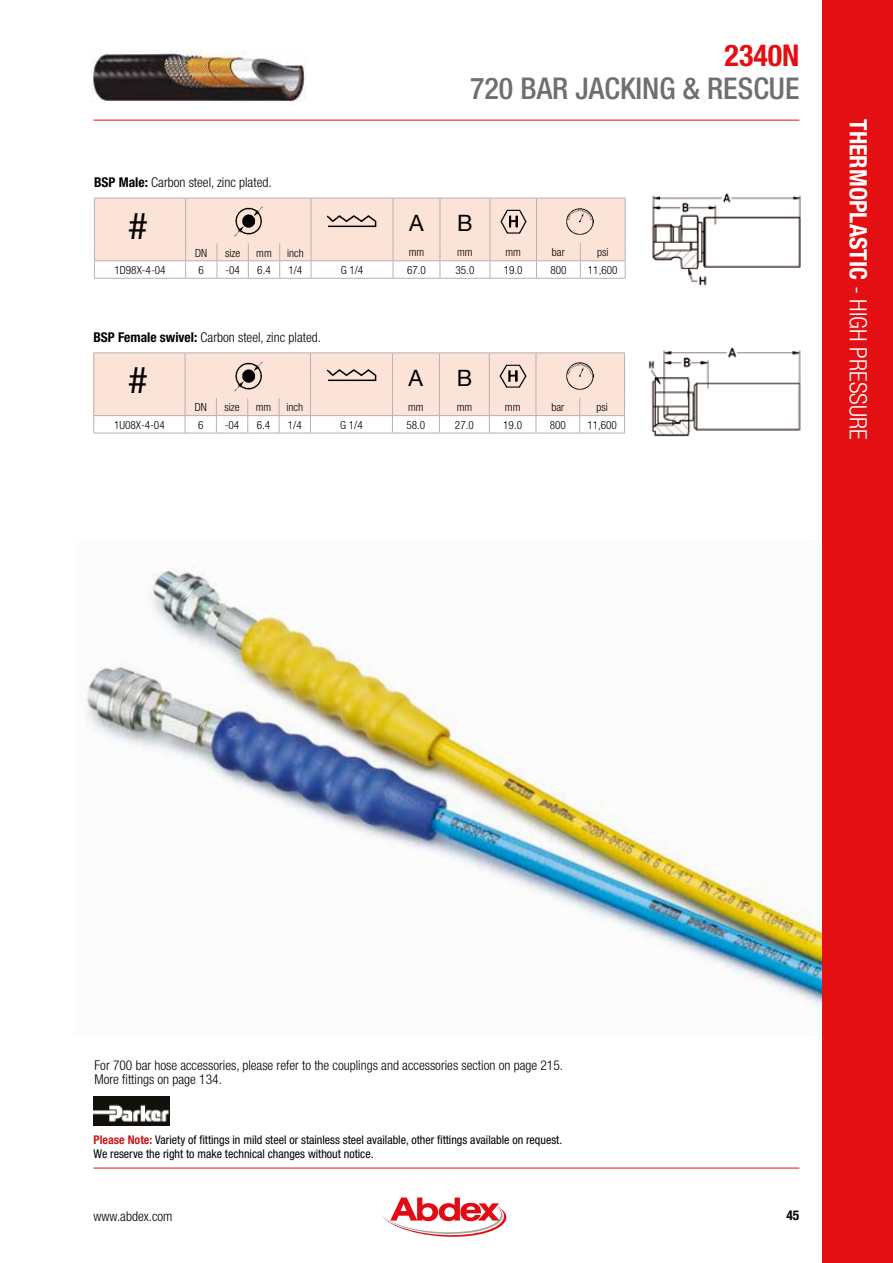
<style>
.page{position:relative;width:893px;height:1263px;background:#fff}
.page>*{position:absolute;margin:0;border:0;box-sizing:border-box;transform-origin:0 0}
.t1{font:36.6px "Helvetica Neue";color:#000}
.t2{font:500 condensed 30px "Helvetica Neue";color:#706f6f}
.t3{font:700 condensed 30px "Helvetica Neue";color:#e30f13}
.t4{font:700 condensed 24px "Helvetica Neue";color:#fff}
.t5{font:22.5px "Helvetica Neue";color:#000}
.t6{font:300 condensed 13.5px/14.2px "Helvetica Neue";color:#000}
.t7{font:700 condensed 13.5px "Helvetica Neue";color:#000}
.t8{font:condensed 12px/14.2px "Helvetica Neue";color:#000}
.t9{font:300 condensed 11.25px "Helvetica Neue";color:#000}
.s1{font-weight:700}
.s2{font-weight:300}
.s3{font-weight:700;color:#cd171a}
</style>
<div class="page">
<hr style="left:94px;top:120px;width:705px;height:1px;background:#e30f13">
<hr style="left:94px;top:1168px;width:705px;height:1px;background:#e30f13">
<svg style="left:381px;top:1190px;width:125px;height:47px"></svg>
<img style="left:84px;top:542px;width:739px;height:493px">
<div style="left:823px;top:0;width:70px;height:1263px;background:#e30f13"></div>
<img style="left:648px;top:347px;width:153px;height:90px">
<img style="left:652px;top:193px;width:149px;height:93px">
<svg style="left:94px;top:198px;width:532px;height:80px"></svg>
<hr style="left:94px;top:278px;width:92px;height:1px;background:#b3b2b2">
<hr style="left:186px;top:278px;width:31px;height:1px;background:#b3b2b2">
<hr style="left:217px;top:278px;width:31px;height:1px;background:#b3b2b2">
<hr style="left:248px;top:278px;width:32px;height:1px;background:#b3b2b2">
<hr style="left:280px;top:278px;width:31px;height:1px;background:#b3b2b2">
<hr style="left:311px;top:278px;width:82px;height:1px;background:#b3b2b2">
<hr style="left:393px;top:278px;width:47px;height:1px;background:#b3b2b2">
<hr style="left:440px;top:278px;width:50px;height:1px;background:#b3b2b2">
<hr style="left:490px;top:278px;width:46px;height:1px;background:#b3b2b2">
<hr style="left:536px;top:278px;width:44px;height:1px;background:#b3b2b2">
<hr style="left:580px;top:278px;width:45px;height:1px;background:#b3b2b2">
<hr style="left:393px;top:198px;width:47px;height:1px;background:#b3b2b2">
<hr style="left:393px;top:198px;width:1px;height:45px;background:#b3b2b2">
<hr style="left:440px;top:198px;width:50px;height:1px;background:#b3b2b2">
<hr style="left:440px;top:198px;width:1px;height:45px;background:#b3b2b2">
<hr style="left:93px;top:352px;width:92px;height:1px;background:#b3b2b2">
<hr style="left:185px;top:352px;width:31px;height:1px;background:#b3b2b2">
<hr style="left:216px;top:352px;width:32px;height:1px;background:#b3b2b2">
<hr style="left:248px;top:352px;width:31px;height:1px;background:#b3b2b2">
<hr style="left:279px;top:352px;width:31px;height:1px;background:#b3b2b2">
<hr style="left:310px;top:352px;width:82px;height:1px;background:#b3b2b2">
<hr style="left:489px;top:352px;width:47px;height:1px;background:#b3b2b2">
<hr style="left:536px;top:352px;width:44px;height:1px;background:#b3b2b2">
<hr style="left:580px;top:352px;width:45px;height:1px;background:#b3b2b2">
<svg style="left:93px;top:353px;width:532px;height:80px"></svg>
<hr style="left:93px;top:433px;width:92px;height:1px;background:#b3b2b2">
<hr style="left:185px;top:433px;width:31px;height:1px;background:#b3b2b2">
<hr style="left:216px;top:433px;width:32px;height:1px;background:#b3b2b2">
<hr style="left:248px;top:433px;width:31px;height:1px;background:#b3b2b2">
<hr style="left:279px;top:433px;width:31px;height:1px;background:#b3b2b2">
<hr style="left:310px;top:433px;width:82px;height:1px;background:#b3b2b2">
<hr style="left:392px;top:433px;width:47px;height:1px;background:#b3b2b2">
<hr style="left:439px;top:433px;width:50px;height:1px;background:#b3b2b2">
<hr style="left:489px;top:433px;width:47px;height:1px;background:#b3b2b2">
<hr style="left:536px;top:433px;width:44px;height:1px;background:#b3b2b2">
<hr style="left:580px;top:433px;width:45px;height:1px;background:#b3b2b2">
<hr style="left:392px;top:352px;width:47px;height:1px;background:#b3b2b2">
<hr style="left:392px;top:353px;width:1px;height:45px;background:#b3b2b2">
<hr style="left:439px;top:352px;width:50px;height:1px;background:#b3b2b2">
<hr style="left:439px;top:353px;width:1px;height:45px;background:#b3b2b2">
<img style="left:323px;top:212px;width:58px;height:18px">
<img style="left:500px;top:210px;width:27px;height:23px">
<img style="left:230px;top:203px;width:37px;height:37px">
<img style="left:566px;top:208px;width:27px;height:27px">
<img style="left:500px;top:364px;width:26px;height:23px">
<img style="left:323px;top:366px;width:58px;height:18px">
<img style="left:230px;top:357px;width:37px;height:38px">
<img style="left:566px;top:362px;width:27px;height:27px">
<img style="left:91px;top:50px;width:215px;height:52px">
<img style="left:93px;top:1097px;width:77px;height:28px">
<p class="t6" style="left:94px;top:175px;width:179px"><span class="s1">BSP Male:</span> Carbon steel, zinc plated.</p>
<h1 class="t1" style="left:128px;top:199px;width:22px">#</h1>
<h2 class="t3" style="left:725px;top:37px;width:76px">2340N</h2>
<h2 class="t2" style="left:470px;top:70px;width:331px">720 BAR JACKING &amp; RESCUE</h2>
<h3 class="t5" style="left:409px;top:207px;width:16px">A</h3>
<h3 class="t5" style="left:457px;top:207px;width:17px">B</h3>
<p class="t9" style="left:195px;top:246px;width:14px">DN</p>
<p class="t9" style="left:225px;top:246px;width:17px">size</p>
<p class="t9" style="left:256px;top:246px;width:17px">mm</p>
<p class="t9" style="left:287px;top:246px;width:18px">inch</p>
<p class="t9" style="left:409px;top:246px;width:17px">mm</p>
<p class="t9" style="left:457px;top:246px;width:17px">mm</p>
<p class="t9" style="left:505px;top:246px;width:17px">mm</p>
<p class="t9" style="left:552px;top:246px;width:14px">bar</p>
<p class="t9" style="left:597px;top:246px;width:13px">psi</p>
<p class="t9" style="left:114px;top:264px;width:53px">1D98X-4-04</p>
<p class="t9" style="left:199px;top:264px;width:7px">6</p>
<p class="t9" style="left:225px;top:264px;width:16px">-04</p>
<p class="t9" style="left:257px;top:264px;width:15px">6.4</p>
<p class="t9" style="left:288px;top:264px;width:15px">1/4</p>
<p class="t9" style="left:341px;top:264px;width:24px">G 1/4</p>
<p class="t9" style="left:407px;top:264px;width:20px">67.0</p>
<p class="t9" style="left:455px;top:264px;width:20px">35.0</p>
<p class="t9" style="left:504px;top:264px;width:20px">19.0</p>
<p class="t9" style="left:550px;top:264px;width:18px">800</p>
<p class="t9" style="left:588px;top:264px;width:31px">11,600</p>
<p class="t6" style="left:93px;top:330px;width:229px"><span class="s1">BSP Female swivel:</span> Carbon steel, zinc plated.</p>
<h1 class="t1" style="left:128px;top:354px;width:22px">#</h1>
<h3 class="t5" style="left:409px;top:362px;width:16px">A</h3>
<h3 class="t5" style="left:457px;top:362px;width:17px">B</h3>
<p class="t9" style="left:195px;top:401px;width:14px">DN</p>
<p class="t9" style="left:224px;top:401px;width:17px">size</p>
<p class="t9" style="left:256px;top:401px;width:17px">mm</p>
<p class="t9" style="left:286px;top:401px;width:18px">inch</p>
<p class="t9" style="left:408px;top:401px;width:17px">mm</p>
<p class="t9" style="left:457px;top:401px;width:17px">mm</p>
<p class="t9" style="left:505px;top:401px;width:17px">mm</p>
<p class="t9" style="left:551px;top:401px;width:14px">bar</p>
<p class="t9" style="left:596px;top:401px;width:13px">psi</p>
<p class="t9" style="left:114px;top:418px;width:52px">1U08X-4-04</p>
<p class="t9" style="left:198px;top:418px;width:7px">6</p>
<p class="t9" style="left:225px;top:418px;width:16px">-04</p>
<p class="t9" style="left:257px;top:418px;width:15px">6.4</p>
<p class="t9" style="left:288px;top:418px;width:15px">1/4</p>
<p class="t9" style="left:340px;top:418px;width:24px">G 1/4</p>
<p class="t9" style="left:406px;top:418px;width:20px">58.0</p>
<p class="t9" style="left:455px;top:418px;width:20px">27.0</p>
<p class="t9" style="left:503px;top:418px;width:20px">19.0</p>
<p class="t9" style="left:550px;top:418px;width:18px">800</p>
<p class="t9" style="left:587px;top:418px;width:31px">11,600</p>
<h3 class="t4" style="left:873px;top:119px;width:322px;rotate:90deg">THERMOPLASTIC <span class="s2">- HIGH PRESSURE</span></h3>
<p class="t6" style="left:95px;top:1058px;width:470px">For 700 bar hose accessories, please refer to the couplings and accessories section on page 215.<br>More fittings on page 134.</p>
<p class="t8" style="left:94px;top:1132px;width:470px"><span class="s3">Please Note:</span> Variety of fittings in mild steel or stainless steel available, other fittings available on request.<br>We reserve the right to make technical changes without notice.</p>
<p class="t6" style="left:94px;top:1208px;width:81px">www.abdex.com</p>
<p class="t7" style="left:786px;top:1207px;width:14px">45</p>
</div>
